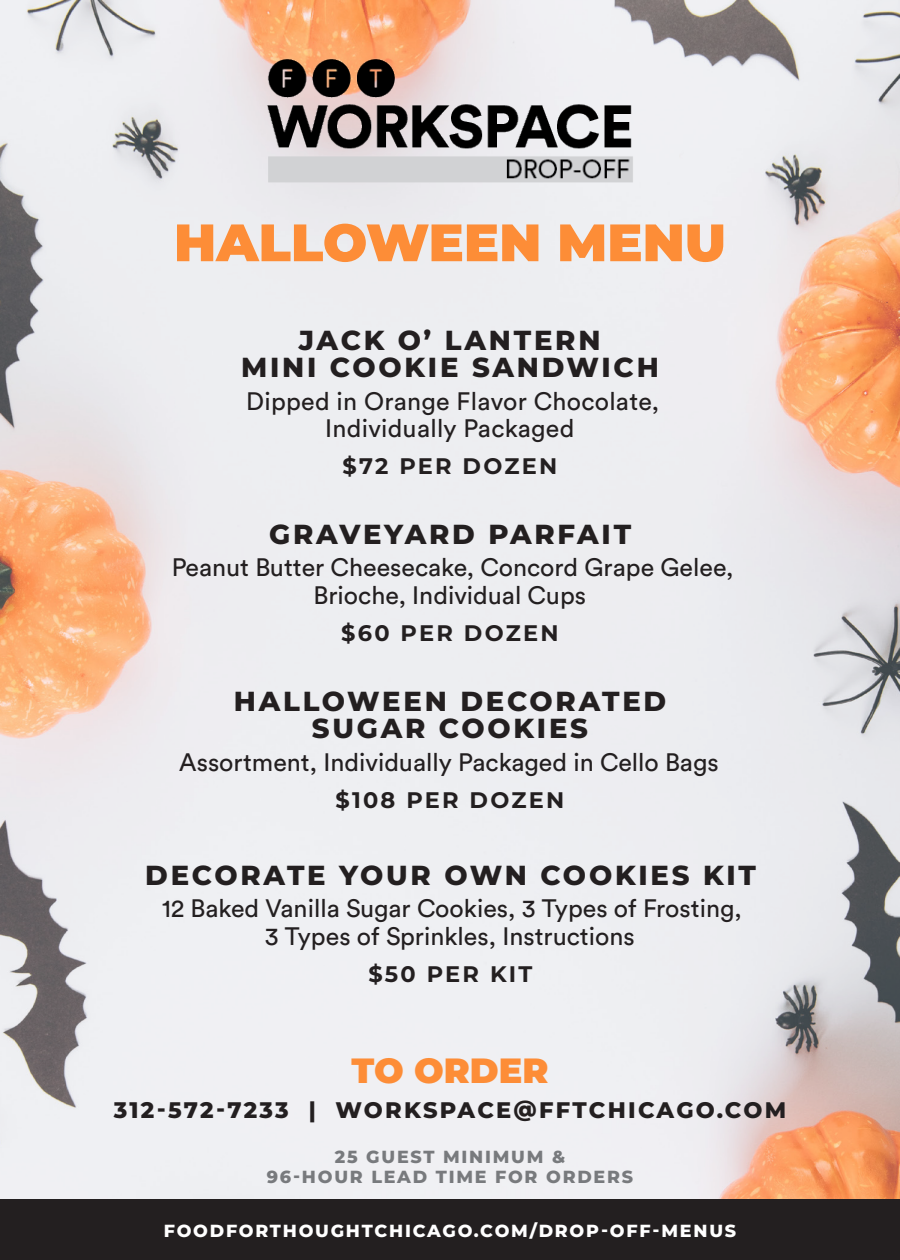
<style>
.page{position:relative;width:900px;height:1260px;background:#fff}
.page>*{position:absolute;margin:0;border:0;box-sizing:border-box;transform-origin:0 0}
._35_pt___center{font:900 52.5px "Montserrat";color:#fd8d37}
._35_pt___center-2{font:900 35px "Montserrat";color:#fd8d37}
.t1{font:800 27.5px/27.5px "Montserrat";letter-spacing:.1em;color:#231f20;text-align:center}
.t2{font:25px/27.5px "Circular Std";color:#231f20;text-align:center}
.t3{font:700 22.5px "Montserrat";letter-spacing:.1em;color:#231f20}
._35_pt___center-3{font:800 22.5px "Montserrat";letter-spacing:.1em;color:#231f20}
.t4{font:800 17.5px "Montserrat";letter-spacing:.1em;color:#fff}
._35_pt___center-4{font:800 17.5px/20px "Montserrat";letter-spacing:.1em;color:#787a7d;text-align:center}
</style>
<div class="page">
<img style="left:0;top:0;width:900px;height:1199px">
<img style="left:249px;top:48px;width:402px;height:146px">
<div style="left:0;top:1199px;width:900px;height:61px;background:#231f20"></div>
<p class="_35_pt___center" style="left:174px;top:203px;width:553px">HALLOWEEN MENU</p>
<p class="t1" style="left:241px;top:325px;width:419px">JACK O’ LANTERN<br>MINI COOKIE SANDWICH</p>
<p class="t2" style="left:246px;top:387px;width:414px">Dipped in Orange Flavor Chocolate,<br>Individually Packaged</p>
<p class="t3" style="left:343px;top:450px;width:216px">$72 PER DOZEN</p>
<p class="t1" style="left:269px;top:519px;width:363px">GRAVEYARD PARFAIT</p>
<p class="t2" style="left:172px;top:554px;width:563px">Peanut Butter Cheesecake, Concord Grape Gelee,<br>Brioche, Individual Cups</p>
<p class="t3" style="left:341px;top:617px;width:219px">$60 PER DOZEN</p>
<p class="t1" style="left:234px;top:686px;width:434px">HALLOWEEN DECORATED<br>SUGAR COOKIES</p>
<p class="t2" style="left:179px;top:748px;width:541px">Assortment, Individually Packaged in Cello Bags</p>
<p class="t3" style="left:336px;top:784px;width:230px">$108 PER DOZEN</p>
<p class="t1" style="left:145px;top:860px;width:612px">DECORATE YOUR OWN COOKIES KIT</p>
<p class="t2" style="left:162px;top:895px;width:581px">12 Baked Vanilla Sugar Cookies, 3 Types of Frosting,<br>3 Types of Sprinkles, Instructions</p>
<p class="t3" style="left:368px;top:958px;width:166px">$50 PER KIT</p>
<p class="_35_pt___center-2" style="left:351px;top:1044px;width:199px">TO ORDER</p>
<p class="_35_pt___center-3" style="left:114px;top:1093px;width:674px">312-572-7233 | WORKSPACE@FFTCHICAGO.COM</p>
<p class="_35_pt___center-4" style="left:267px;top:1145px;width:368px">25 GUEST MINIMUM &amp;<br>96-HOUR LEAD TIME FOR ORDERS</p>
<p class="t4" style="left:164px;top:1218px;width:574px">FOODFORTHOUGHTCHICAGO.COM/DROP-OFF-MENUS</p>
</div>
